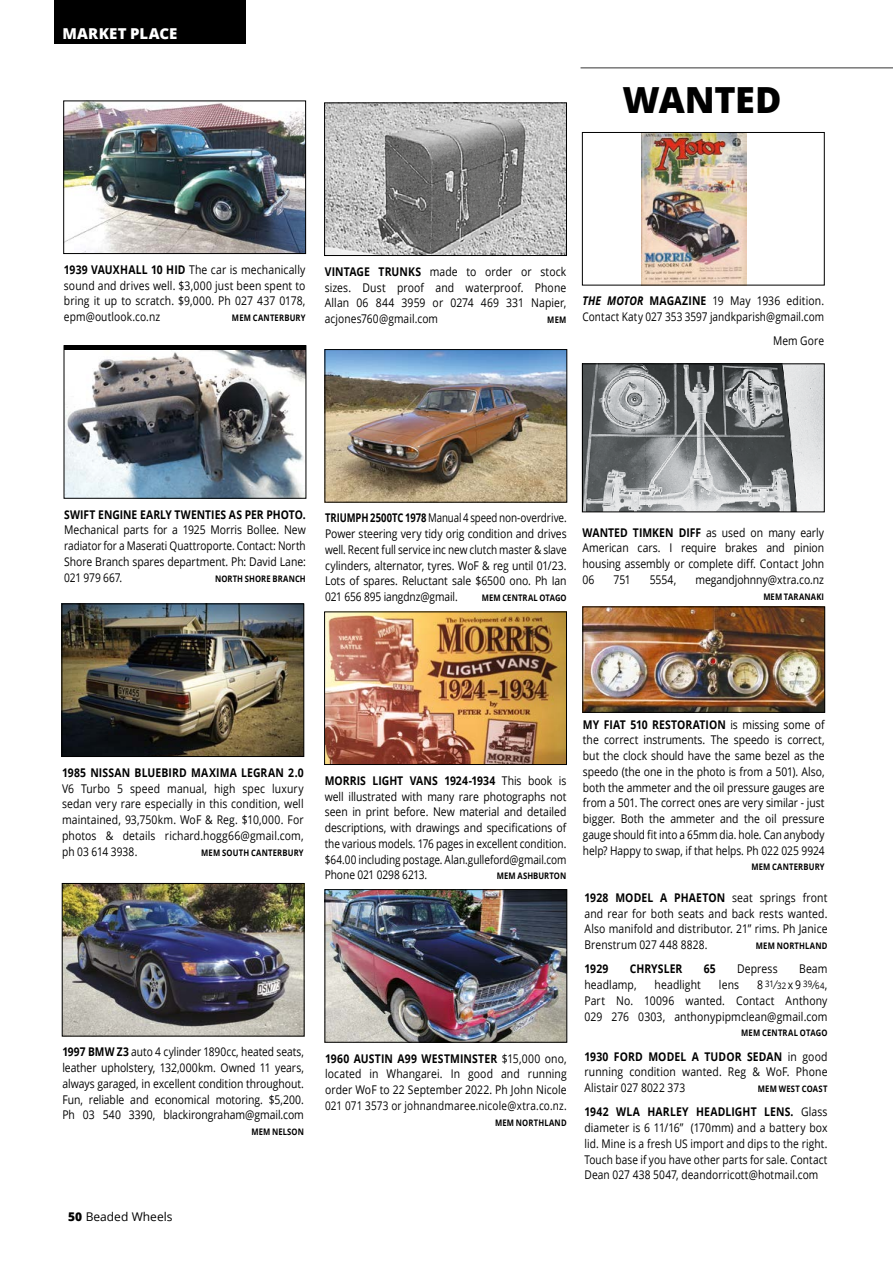
<style>
.page{position:relative;width:893px;height:1263px;background:#fff}
.page>*{position:absolute;margin:0;border:0;box-sizing:border-box;transform-origin:0 0}
.t1{font:800 36px "Open Sans";letter-spacing:-.01em;color:#000}
.t2{font:800 15px "Open Sans";letter-spacing:.015em;color:#fff}
.t3{font:12px/15.8px "Open Sans";letter-spacing:.005em;color:#000;text-align:justify;scale:.87 1}
.t4{font:12px/15.8px "Open Sans";letter-spacing:.005em;color:#000;text-align:justify;scale:.8 1}
.t5{font:12px/15.8px "Open Sans";letter-spacing:.005em;color:#000;text-align:justify;scale:.85 1}
.t6{font:700 12px "Open Sans";letter-spacing:.01em;color:#000;scale:.87 1}
.t7{font:700 12px "Open Sans";letter-spacing:.01em;color:#000;scale:.86 1}
.t8{font:12px "Open Sans";letter-spacing:.005em;color:#000}
.t9{font:700 9px "Open Sans";letter-spacing:.02em;color:#000;scale:.85 1}
.t10{font:9px "Open Sans";letter-spacing:.02em;color:#000;scale:.87 1}
.s1{font-weight:700}
.s2{font-weight:700;font-style:italic}
.s3{font-weight:800}
.s4{font-size:12px}
</style>
<div class="page">
<div style="left:54px;top:0;width:191px;height:44px;background:#000"></div>
<hr style="left:580px;top:68px;width:313px;height:1px;background:#000">
<img style="left:642px;top:134px;width:105px;height:149px">
<div style="left:582px;top:132px;width:242px;height:153px;border:1px solid #000"></div>
<img style="left:584px;top:366px;width:238px;height:144px">
<div style="left:582px;top:364px;width:242px;height:148px;border:1px solid #000"></div>
<img style="left:585px;top:609px;width:238px;height:101px">
<div style="left:583px;top:607px;width:242px;height:105px;border:1px solid #000"></div>
<img style="left:64px;top:606px;width:238px;height:149px">
<div style="left:62px;top:604px;width:242px;height:153px;border:1px solid #000"></div>
<img style="left:65px;top:103px;width:239px;height:149px">
<div style="left:63px;top:101px;width:243px;height:153px;border:1px solid #000"></div>
<svg style="left:66px;top:347px;width:238px;height:4px"></svg>
<img style="left:66px;top:351px;width:238px;height:145px">
<div style="left:64px;top:345px;width:242px;height:153px;border:1px solid #000"></div>
<img style="left:64px;top:885px;width:238px;height:149px">
<div style="left:62px;top:883px;width:242px;height:153px;border:1px solid #000"></div>
<img style="left:326px;top:105px;width:239px;height:149px">
<div style="left:324px;top:103px;width:243px;height:153px;border:1px solid #000"></div>
<img style="left:327px;top:351px;width:238px;height:149px">
<div style="left:325px;top:349px;width:242px;height:153px;border:1px solid #000"></div>
<img style="left:327px;top:891px;width:238px;height:149px">
<div style="left:325px;top:889px;width:242px;height:153px;border:1px solid #000"></div>
<img style="left:326px;top:614px;width:239px;height:149px">
<div style="left:324px;top:612px;width:243px;height:153px;border:1px solid #000"></div>
<p class="t2" style="left:63px;top:23px;width:116px">MARKET PLACE</p>
<h1 class="t1" style="left:623px;top:72px;width:160px">WANTED</h1>
<p class="t3" style="left:64px;top:261px;width:279px"><span class="s1">1939 VAUXHALL 10 HID</span> The car is mechanically sound and drives well. $3,000 just been spent to bring it up to scratch. $9,000. Ph 027 437 0178, epm@outlook.co.nz</p>
<p class="t9" style="left:232px;top:311px;width:88px">MEM CANTERBURY</p>
<p class="t3" style="left:325px;top:263px;width:279px"><span class="s1">VINTAGE TRUNKS</span> made to order or stock sizes. Dust proof and waterproof. Phone Allan 06 844 3959 or 0274 469 331 Napier, acjones760@gmail.com</p>
<p class="t9" style="left:547px;top:313px;width:24px">MEM</p>
<p class="t3" style="left:582px;top:293px;width:279px"><span class="s2">THE MOTOR</span> <span class="s1">MAGAZINE</span> 19 May 1936 edition.<br>Contact Katy 027 353 3597 jandkparish@gmail.com</p>
<p class="t5" style="left:773px;top:333px;width:62px">Mem Gore</p>
<p class="t7" style="left:64px;top:506px;width:282px">SWIFT ENGINE EARLY TWENTIES AS PER PHOTO.</p>
<p class="t3" style="left:64px;top:522px;width:279px">Mechanical parts for a 1925 Morris Bollee. New radiator for a Maserati Quattroporte. Contact: North Shore Branch spares department. Ph: David Lane:<br>021 979 667.</p>
<p class="t9" style="left:215px;top:572px;width:108px">NORTH SHORE BRANCH</p>
<p class="t4" style="left:325px;top:510px;width:304px"><span class="s1">TRIUMPH 2500TC 1978</span> Manual 4 speed non-overdrive.<br>Power steering very tidy orig condition and drives well. Recent full service inc new clutch master &amp; slave cylinders, alternator, tyres. WoF &amp; reg until 01/23.<br>Lots of spares. Reluctant sale $6500 ono. Ph Ian 021 656 895 iangdnz@gmail.</p>
<p class="t9" style="left:482px;top:592px;width:101px">MEM CENTRAL OTAGO</p>
<p class="t3" style="left:582px;top:524px;width:279px"><span class="s1">WANTED TIMKEN DIFF</span> as used on many early American cars. I require brakes and pinion housing assembly or complete diff. Contact John 06</p>
<p class="t3" style="left:614px;top:571px;width:21px">751</p>
<p class="t3" style="left:650px;top:571px;width:32px">5554,</p>
<p class="t3" style="left:695px;top:571px;width:149px">megandjohnny@xtra.co.nz</p>
<p class="t9" style="left:763px;top:590px;width:73px">MEM TARANAKI</p>
<p class="t6" style="left:62px;top:764px;width:279px">1985 NISSAN BLUEBIRD MAXIMA LEGRAN 2.0</p>
<p class="t3" style="left:62px;top:780px;width:279px">V6 Turbo 5 speed manual, high spec luxury sedan very rare especially in this condition, well maintained, 93,750km. WoF &amp; Reg. $10,000. For photos &amp; details richard.hogg66@gmail.com, ph 03 614 3938.</p>
<p class="t9" style="left:201px;top:846px;width:122px">MEM SOUTH CANTERBURY</p>
<p class="t5" style="left:62px;top:1044px;width:286px"><span class="s1">1997 BMW Z3</span> auto 4 cylinder 1890cc, heated seats, leather upholstery, 132,000km. Owned 11 years, always garaged, in excellent condition throughout.<br>Fun, reliable and economical motoring. $5,200.<br>Ph 03 540 3390, blackirongraham@gmail.com</p>
<p class="t9" style="left:251px;top:1125px;width:63px">MEM NELSON</p>
<p class="t8" style="left:68px;top:1208px;width:106px"><span class="s3">50</span> Beaded Wheels</p>
<p class="t3" style="left:325px;top:772px;width:279px"><span class="s1">MORRIS LIGHT VANS 1924-1934</span> This book is well illustrated with many rare photographs not seen in print before. New material and detailed descriptions, with drawings and specifications of the various models. 176 pages in excellent condition. $64.00 including postage. Alan.gulleford@gmail.com Phone 021 0298 6213.</p>
<p class="t9" style="left:497px;top:870px;width:83px">MEM ASHBURTON</p>
<p class="t3" style="left:325px;top:1050px;width:279px"><span class="s1">1960 AUSTIN A99 WESTMINSTER</span> $15,000 ono, located in Whangarei. In good and running order WoF to 22 September 2022. Ph John Nicole 021 071 3573 or johnandmaree.nicole@xtra.co.nz.</p>
<p class="t9" style="left:495px;top:1116px;width:86px">MEM NORTHLAND</p>
<p class="t3" style="left:583px;top:716px;width:279px"><span class="s1">MY FIAT 510 RESTORATION</span> is missing some of the correct instruments. The speedo is correct, but the clock should have the same bezel as the speedo (the one in the photo is from a 501). Also, both the ammeter and the oil pressure gauges are from a 501. The correct ones are very similar - just bigger. Both the ammeter and the oil pressure gauge should fit into a 65mm dia. hole. Can anybody help? Happy to swap, if that helps. Ph 022 025 9924</p>
<p class="t9" style="left:751px;top:861px;width:88px">MEM CANTERBURY</p>
<p class="t3" style="left:584px;top:889px;width:281px"><span class="s1">1928 MODEL A PHAETON</span> seat springs front and rear for both seats and back rests wanted.<br>Also manifold and distributor. 21” rims. Ph Janice Brenstrum 027 448 8828.</p>
<p class="t9" style="left:756px;top:939px;width:86px">MEM NORTHLAND</p>
<p class="t6" style="left:584px;top:961px;width:29px">1929</p>
<p class="t6" style="left:630px;top:961px;width:62px">CHRYSLER</p>
<p class="t6" style="left:704px;top:961px;width:15px">65</p>
<p class="t3" style="left:737px;top:961px;width:48px">Depress</p>
<p class="t3" style="left:799px;top:961px;width:34px">Beam</p>
<p class="t3" style="left:584px;top:977px;width:61px">headlamp,</p>
<p class="t3" style="left:655px;top:977px;width:55px">headlight</p>
<p class="t3" style="left:719px;top:977px;width:25px">lens</p>
<p class="t10" style="left:757px;top:979px;width:82px"><span class="s4">8</span> 31<span class="s4">⁄</span>32<span class="s4">x9</span> 39<span class="s4">⁄</span>64<span class="s4">,</span></p>
<p class="t3" style="left:584px;top:992px;width:281px">Part No. 10096 wanted. Contact Anthony<br>029 276 0303, anthonypipmclean@gmail.com</p>
<p class="t9" style="left:741px;top:1027px;width:103px">MEM CENTRAL OTAGO</p>
<p class="t3" style="left:584px;top:1048px;width:281px"><span class="s1">1930 FORD MODEL A TUDOR SEDAN</span> in good running condition wanted. Reg &amp; WoF. Phone Alistair 027 8022 373</p>
<p class="t9" style="left:758px;top:1082px;width:83px">MEM WEST COAST</p>
<p class="t3" style="left:584px;top:1104px;width:281px"><span class="s1">1942 WLA HARLEY HEADLIGHT LENS.</span> Glass diameter is 6 11/16” (170mm) and a battery box lid. Mine is a fresh US import and dips to the right.<br>Touch base if you have other parts for sale. Contact Dean 027 438 5047, deandorricott@hotmail.com</p>
</div>
